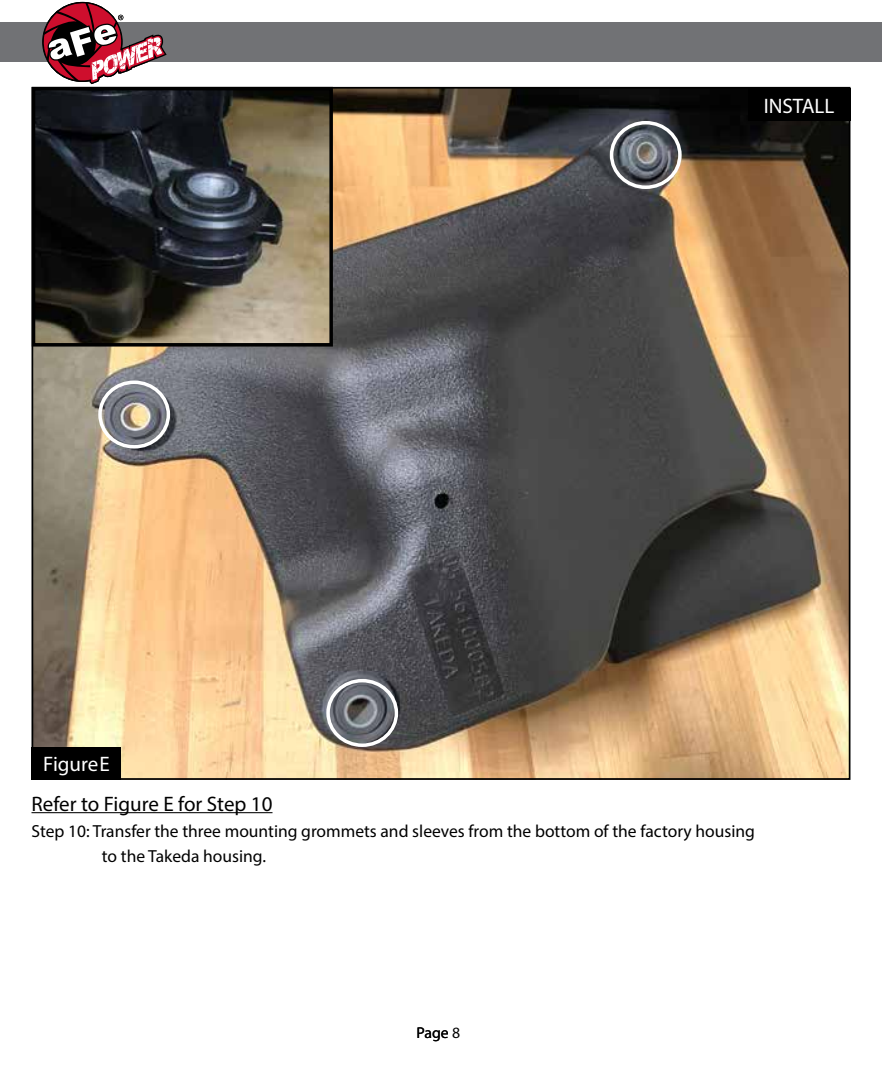
<style>
.page{position:relative;width:882px;height:1071px;background:#fff}
.page>*{position:absolute;margin:0;border:0;box-sizing:border-box;transform-origin:0 0}
.t1{font:21px "Myriad Pro";color:#000}
.t2{font:21px "Myriad Pro";color:#fff}
.t3{font:17.5px/24.5px "Myriad Pro";color:#000}
.t4{font:15.75px "Myriad Pro";color:#000}
</style>
<div class="page">
<img style="left:35px;top:90px;width:812px;height:687px">
<div style="left:0;top:23px;width:882px;height:39px;background:#717275"></div>
<svg style="left:43px;top:3px;width:124px;height:82px"></svg>
<hr style="left:32px;top:812px;width:241px;height:1px;background:#000">
<div style="left:32px;top:747px;width:89px;height:33px;background:#000"></div>
<div style="left:326px;top:679px;width:72px;height:68px;border:4px solid #fff;border-radius:50%"></div>
<div style="left:98px;top:381px;width:72px;height:68px;border:4px solid #fff;border-radius:50%"></div>
<div style="left:610px;top:121px;width:72px;height:68px;border:4px solid #fff;border-radius:50%"></div>
<img style="left:37px;top:92px;width:291px;height:250px">
<div style="left:32px;top:87px;width:301px;height:260px;border:4px solid #000"></div>
<div style="left:748px;top:88px;width:102px;height:33px;background:#000"></div>
<p class="t2" style="left:764px;top:93px;width:72px">INSTALL</p>
<p class="t2" style="left:43px;top:751px;width:68px">Figure E</p>
<p class="t1" style="left:32px;top:791px;width:243px">Refer to Figure E for Step 10</p>
<p class="t3" style="left:102px;top:819px;width:655px;text-indent:-70px">Step 10: Transfer the three mounting grommets and sleeves from the bottom of the factory housing to the Takeda housing.</p>
<p class="t4" style="left:416px;top:1023px;width:45px">Page 8</p>
</div>
